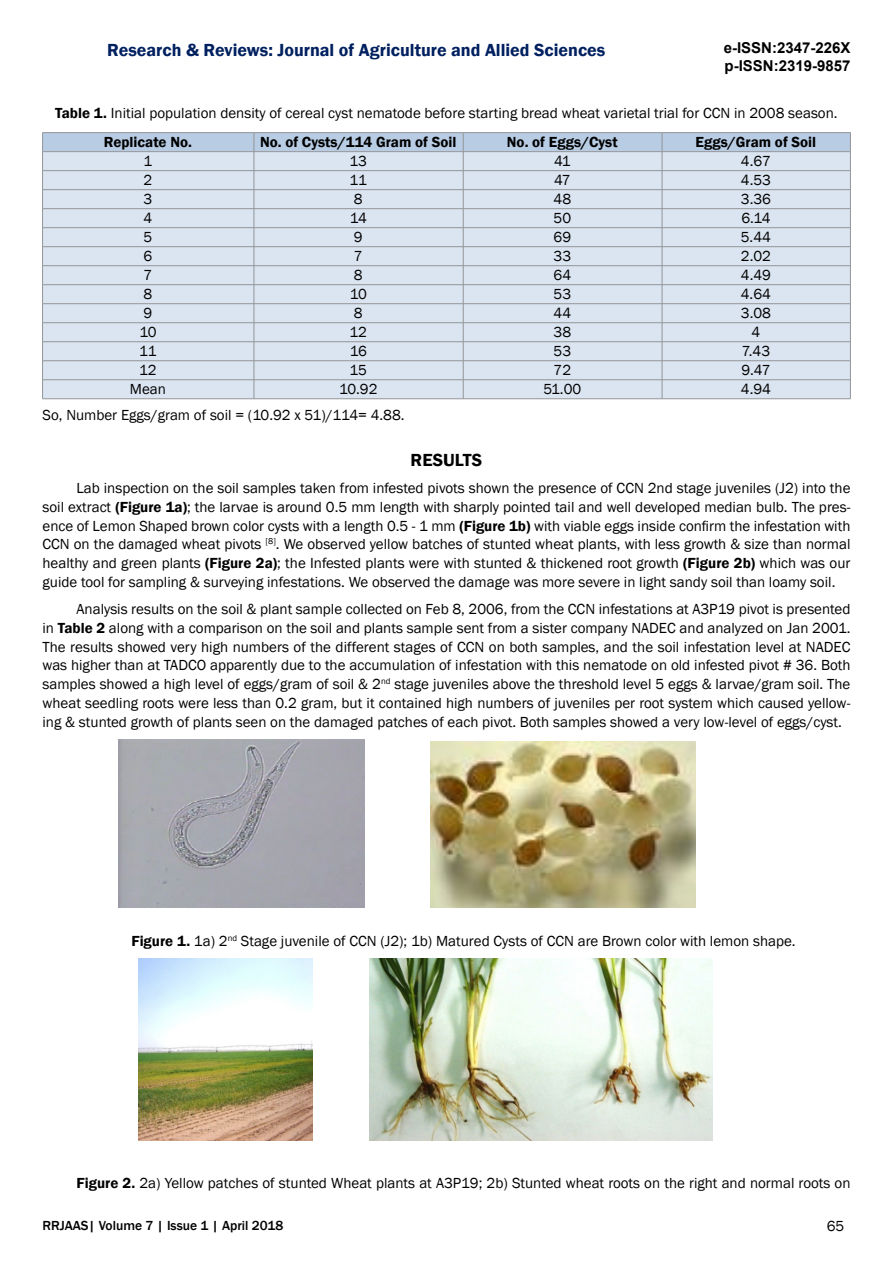
<style>
.page{position:relative;width:893px;height:1263px;background:#fff}
.page>*{position:absolute;margin:0;border:0;box-sizing:border-box;transform-origin:0 0}
.t1{font:600 18px "Franklin Gothic";color:#002060}
.t2{font:600 18px "Franklin Gothic";color:#000}
.t3{font:15px/18.8px "Franklin Gothic";color:#000;text-align:justify}
.t4{font:600 15px "Franklin Gothic";color:#000}
.t5{font:700 15px/18px "Arial";color:#000}
.t6{font:500 13.5px "Franklin Gothic";color:#000}
.s1{font-weight:600}
</style>
<div class="page">
<hr style="left:43px;top:132px;width:211px;height:1px;background:#939598">
<hr style="left:254px;top:132px;width:209px;height:1px;background:#939598">
<hr style="left:463px;top:132px;width:199px;height:1px;background:#939598">
<hr style="left:662px;top:132px;width:188px;height:1px;background:#939598">
<svg style="left:42px;top:133px;width:809px;height:266px;background:#d4deea"></svg>
<hr style="left:43px;top:398px;width:211px;height:1px;background:#939598">
<hr style="left:254px;top:398px;width:209px;height:1px;background:#939598">
<hr style="left:463px;top:398px;width:199px;height:1px;background:#939598">
<hr style="left:662px;top:398px;width:188px;height:1px;background:#939598">
<img style="left:118px;top:739px;width:247px;height:168px">
<img style="left:431px;top:741px;width:264px;height:166px">
<img style="left:139px;top:958px;width:174px;height:183px">
<img style="left:370px;top:958px;width:343px;height:182px">
<p class="t1" style="left:107px;top:38px;width:500px">Research &amp; Reviews: Journal of Agriculture and Allied Sciences</p>
<p class="t5" style="left:724px;top:40px;width:128px">e-ISSN:2347-226X p-ISSN:2319-9857</p>
<p class="t3" style="left:104px;top:99px;width:735px;line-height:29.2px;text-indent:-49px"><span class="s1">Table 1.</span> Initial population density of cereal cyst nematode before starting bread wheat varietal trial for CCN in 2008 season.<br><span class="s1">Replicate No.</span></p>
<p class="t4" style="left:260px;top:133px;width:198px">No. of Cysts/114 Gram of Soil</p>
<p class="t4" style="left:507px;top:133px;width:112px">No. of Eggs/Cyst</p>
<p class="t4" style="left:696px;top:133px;width:122px">Eggs/Gram of Soil</p>
<p class="t3" style="left:144px;top:152px;width:10px">1</p>
<p class="t3" style="left:350px;top:152px;width:19px">13</p>
<p class="t3" style="left:554px;top:152px;width:18px">41</p>
<p class="t3" style="left:741px;top:152px;width:32px">4.67</p>
<p class="t3" style="left:144px;top:171px;width:10px">2</p>
<p class="t3" style="left:350px;top:171px;width:19px">11</p>
<p class="t3" style="left:554px;top:171px;width:18px">47</p>
<p class="t3" style="left:741px;top:171px;width:32px">4.53</p>
<p class="t3" style="left:144px;top:190px;width:10px">3</p>
<p class="t3" style="left:354px;top:190px;width:10px">8</p>
<p class="t3" style="left:554px;top:190px;width:19px">48</p>
<p class="t3" style="left:741px;top:190px;width:32px">3.36</p>
<p class="t3" style="left:144px;top:209px;width:10px">4</p>
<p class="t3" style="left:350px;top:209px;width:19px">14</p>
<p class="t3" style="left:554px;top:209px;width:19px">50</p>
<p class="t3" style="left:741px;top:209px;width:31px">6.14</p>
<p class="t3" style="left:144px;top:228px;width:10px">5</p>
<p class="t3" style="left:354px;top:228px;width:10px">9</p>
<p class="t3" style="left:554px;top:228px;width:19px">69</p>
<p class="t3" style="left:741px;top:228px;width:32px">5.44</p>
<p class="t3" style="left:144px;top:247px;width:10px">6</p>
<p class="t3" style="left:354px;top:247px;width:10px">7</p>
<p class="t3" style="left:554px;top:247px;width:19px">33</p>
<p class="t3" style="left:741px;top:247px;width:32px">2.02</p>
<p class="t3" style="left:144px;top:266px;width:10px">7</p>
<p class="t3" style="left:354px;top:266px;width:10px">8</p>
<p class="t3" style="left:553px;top:266px;width:19px">64</p>
<p class="t3" style="left:741px;top:266px;width:32px">4.49</p>
<p class="t3" style="left:144px;top:285px;width:10px">8</p>
<p class="t3" style="left:350px;top:285px;width:19px">10</p>
<p class="t3" style="left:554px;top:285px;width:19px">53</p>
<p class="t3" style="left:741px;top:285px;width:32px">4.64</p>
<p class="t3" style="left:144px;top:304px;width:10px">9</p>
<p class="t3" style="left:354px;top:304px;width:10px">8</p>
<p class="t3" style="left:553px;top:304px;width:19px">44</p>
<p class="t3" style="left:741px;top:304px;width:32px">3.08</p>
<p class="t3" style="left:139px;top:323px;width:19px">10</p>
<p class="t3" style="left:349px;top:323px;width:19px">12</p>
<p class="t3" style="left:554px;top:323px;width:19px">38</p>
<p class="t3" style="left:751px;top:323px;width:10px">4</p>
<p class="t3" style="left:139px;top:342px;width:19px">11</p>
<p class="t3" style="left:350px;top:342px;width:19px">16</p>
<p class="t3" style="left:553px;top:342px;width:19px">53</p>
<p class="t3" style="left:742px;top:342px;width:30px">7.43</p>
<p class="t3" style="left:139px;top:361px;width:19px">12</p>
<p class="t3" style="left:350px;top:361px;width:19px">15</p>
<p class="t3" style="left:553px;top:361px;width:19px">72</p>
<p class="t3" style="left:741px;top:361px;width:31px">9.47</p>
<p class="t3" style="left:130px;top:380px;width:38px">Mean</p>
<p class="t3" style="left:339px;top:380px;width:40px">10.92</p>
<p class="t3" style="left:543px;top:380px;width:39px">51.00</p>
<p class="t3" style="left:741px;top:380px;width:32px">4.94</p>
<p class="t3" style="left:43px;top:405px;width:364px">So, Number Eggs/gram of soil = (10.92 x 51)/114= 4.88.</p>
<p class="t2" style="left:411px;top:449px;width:73px">RESULTS</p>
<p class="t3" style="left:43px;top:479px;width:809px;text-indent:34px">Lab inspection on the soil samples taken from infested pivots shown the presence of CCN 2nd stage juveniles (J2) into the soil extract <span class="s1">(Figure 1a)</span>; the larvae is around 0.5 mm length with sharply pointed tail and well developed median bulb. The pres&shy;ence of Lemon Shaped brown color cysts with a length 0.5 - 1 mm <span class="s1">(Figure 1b)</span> with viable eggs inside confirm the infestation with CCN on the damaged wheat pivots <sup>[8]</sup>. We observed yellow batches of stunted wheat plants, with less growth &amp; size than normal healthy and green plants <span class="s1">(Figure 2a)</span>; the Infested plants were with stunted &amp; thickened root growth <span class="s1">(Figure 2b)</span> which was our guide tool for sampling &amp; surveying infestations. We observed the damage was more severe in light sandy soil than loamy soil.</p>
<p class="t3" style="left:43px;top:600px;width:809px;text-indent:34px">Analysis results on the soil &amp; plant sample collected on Feb 8, 2006, from the CCN infestations at A3P19 pivot is presented in <span class="s1">Table 2</span> along with a comparison on the soil and plants sample sent from a sister company NADEC and analyzed on Jan 2001.<br>The results showed very high numbers of the different stages of CCN on both samples, and the soil infestation level at NADEC was higher than at TADCO apparently due to the accumulation of infestation with this nematode on old infested pivot # 36. Both samples showed a high level of eggs/gram of soil &amp; 2<sup>nd</sup> stage juveniles above the threshold level 5 eggs &amp; larvae/gram soil. The wheat seedling roots were less than 0.2 gram, but it contained high numbers of juveniles per root system which caused yellow&shy;ing &amp; stunted growth of plants seen on the damaged patches of each pivot. Both samples showed a very low-level of eggs/cyst.</p>
<p class="t3" style="left:131px;top:931px;width:666px"><span class="s1">Figure 1.</span> 1a) 2<sup>nd</sup> Stage juvenile of CCN (J2); 1b) Matured Cysts of CCN are Brown color with lemon shape.</p>
<p class="t3" style="left:77px;top:1173px;width:775px"><span class="s1">Figure 2.</span> 2a) Yellow patches of stunted Wheat plants at A3P19; 2b) Stunted wheat roots on the right and normal roots on</p>
<p class="t6" style="left:43px;top:1217px;width:242px">RRJAAS| Volume 7 | Issue 1 | April 2018</p>
<p class="t3" style="left:827px;top:1217px;width:19px">65</p>
</div>
